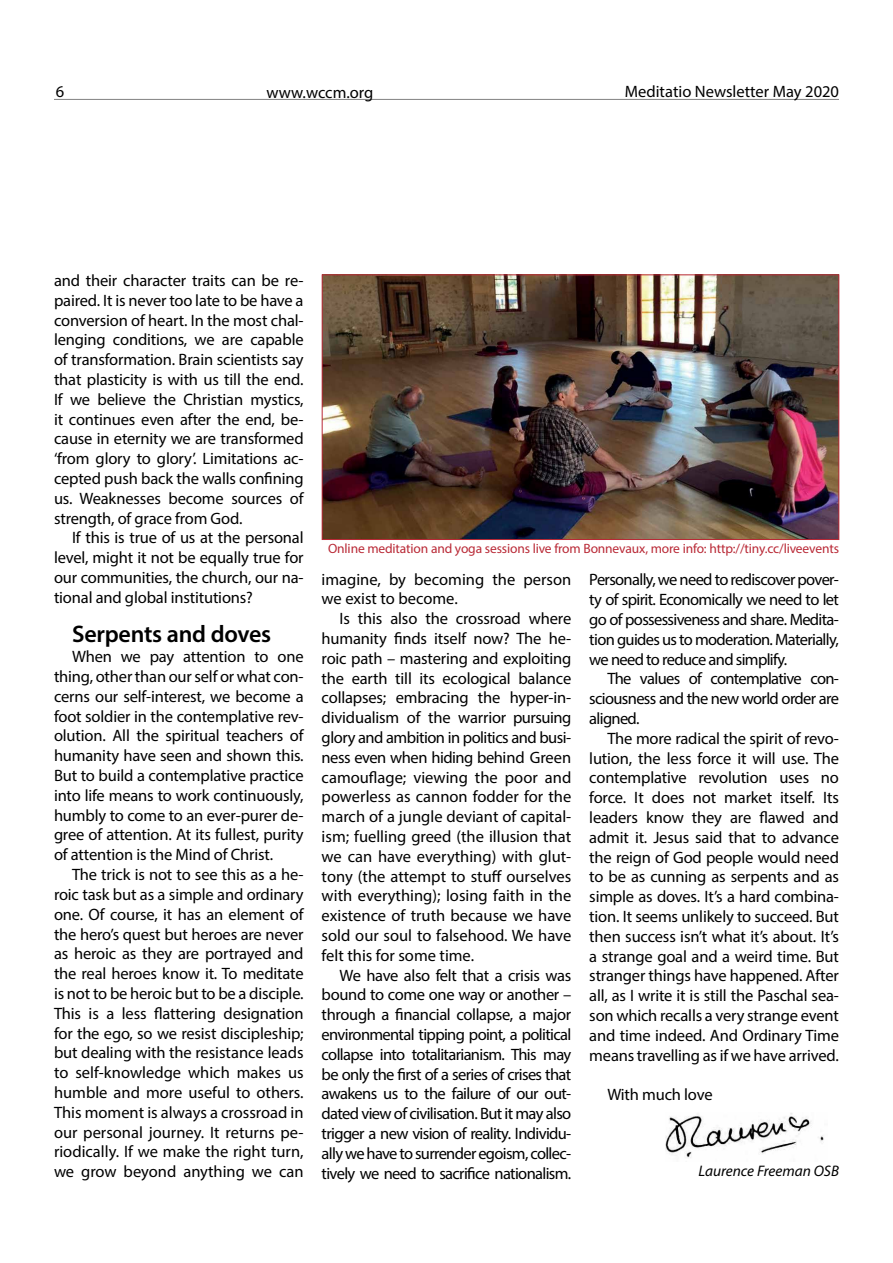
<style>
.page{position:relative;width:893px;height:1263px;background:#fff}
.page>*{position:absolute;margin:0;border:0;box-sizing:border-box;transform-origin:0 0}
.t1{font:600 24px "Myriad Pro";letter-spacing:-.01em;color:#000}
.t2{font:16.5px/19.8px "Myriad Pro";letter-spacing:-.01em;color:#000;text-align:justify}
.t3{font:italic 15.3px "Myriad Pro";color:#000}
.t4{font:13.5px "Myriad Pro";letter-spacing:-.01em;color:#b92936}
</style>
<div class="page">
<hr style="left:29px;top:99px;width:810px;height:1px;background:#000">
<div style="left:13px;top:71px;width:41px;height:109px;background:#fff"></div>
<img style="left:666px;top:1113px;width:158px;height:45px">
<img style="left:324px;top:277px;width:513px;height:261px">
<div style="left:322px;top:275px;width:517px;height:265px;border:1px solid #b92936"></div>
<p class="t2" style="left:56px;top:82px;width:10px">6</p>
<p class="t2" style="left:266px;top:82px;width:108px">www.wccm.org</p>
<p class="t2" style="left:625px;top:82px;width:216px">Meditatio Newsletter May 2020</p>
<p class="t2" style="left:54px;top:270px;width:251px">and their character traits can be re&shy;paired. It is never too late to be have a conversion of heart. In the most chal&shy;lenging conditions, we are capable of transformation. Brain scientists say that plasticity is with us till the end.<br>If we believe the Christian mystics, it continues even after the end, be&shy;cause in eternity we are transformed ‘from glory to glory’. Limitations ac&shy;cepted push back the walls confining us. Weaknesses become sources of strength, of grace from God.</p>
<p class="t2" style="left:54px;top:528px;width:251px;text-indent:18px">If this is true of us at the personal level, might it not be equally true for our communities, the church, our na&shy;tional and global institutions?</p>
<h1 class="t1" style="left:72px;top:619px;width:201px">Serpents and doves</h1>
<p class="t2" style="left:54px;top:646px;width:251px;text-indent:18px">When we pay attention to one thing, other than our self or what con&shy;cerns our self-interest, we become a foot soldier in the contemplative rev&shy;olution. All the spiritual teachers of humanity have seen and shown this.<br>But to build a contemplative practice into life means to work continuously, humbly to come to an ever-purer de&shy;gree of attention. At its fullest, purity of attention is the Mind of Christ.</p>
<p class="t2" style="left:54px;top:864px;width:251px;text-indent:18px">The trick is not to see this as a he&shy;roic task but as a simple and ordinary one. Of course, it has an element of the hero’s quest but heroes are never as heroic as they are portrayed and the real heroes know it. To meditate is not to be heroic but to be a disciple.<br>This is a less flattering designation for the ego, so we resist discipleship; but dealing with the resistance leads to self-knowledge which makes us humble and more useful to others.<br>This moment is always a crossroad in our personal journey. It returns pe&shy;riodically. If we make the right turn, we grow beyond anything we can</p>
<p class="t4" style="left:328px;top:541px;width:512px">Online meditation and yoga sessions live from Bonnevaux, more info: http://tiny.cc/liveevents</p>
<p class="t2" style="left:589px;top:570px;width:251px">Personally, we need to rediscover pover&shy;ty of spirit. Economically we need to let go of possessiveness and share. Medita&shy;tion guides us to moderation. Materially, we need to reduce and simplify.</p>
<p class="t2" style="left:589px;top:669px;width:251px;text-indent:18px">The values of contemplative con&shy;sciousness and the new world order are aligned.</p>
<p class="t2" style="left:589px;top:728px;width:251px;text-indent:18px">The more radical the spirit of revo&shy;lution, the less force it will use. The contemplative revolution uses no force. It does not market itself. Its leaders know they are flawed and admit it. Jesus said that to advance the reign of God people would need to be as cunning as serpents and as simple as doves. It’s a hard combina&shy;tion. It seems unlikely to succeed. But then success isn’t what it’s about. It’s a strange goal and a weird time. But stranger things have happened. After all, as I write it is still the Paschal sea&shy;son which recalls a very strange event and time indeed. And Ordinary Time means travelling as if we have arrived.</p>
<p class="t2" style="left:607px;top:1084px;width:107px">With much love</p>
<p class="t2" style="left:322px;top:569px;width:251px">imagine, by becoming the person we exist to become.</p>
<p class="t2" style="left:322px;top:608px;width:251px;text-indent:18px">Is this also the crossroad where humanity finds itself now? The he&shy;roic path – mastering and exploiting the earth till its ecological balance collapses; embracing the hyper-in&shy;dividualism of the warrior pursuing glory and ambition in politics and busi&shy;ness even when hiding behind Green camouflage; viewing the poor and powerless as cannon fodder for the march of a jungle deviant of capital&shy;ism; fuelling greed (the illusion that we can have everything) with glut&shy;tony (the attempt to stuff ourselves with everything); losing faith in the existence of truth because we have sold our soul to falsehood. We have felt this for some time.</p>
<p class="t2" style="left:322px;top:965px;width:251px;text-indent:18px">We have also felt that a crisis was bound to come one way or another – through a financial collapse, a major environmental tipping point, a political collapse into totalitarianism. This may be only the first of a series of crises that awakens us to the failure of our out&shy;dated view of civilisation. But it may also trigger a new vision of reality. Individu&shy;ally we have to surrender egoism, collec&shy;tively we need to sacrifice nationalism.</p>
<p class="t3" style="left:698px;top:1162px;width:142px">Laurence Freeman OSB</p>
</div>
